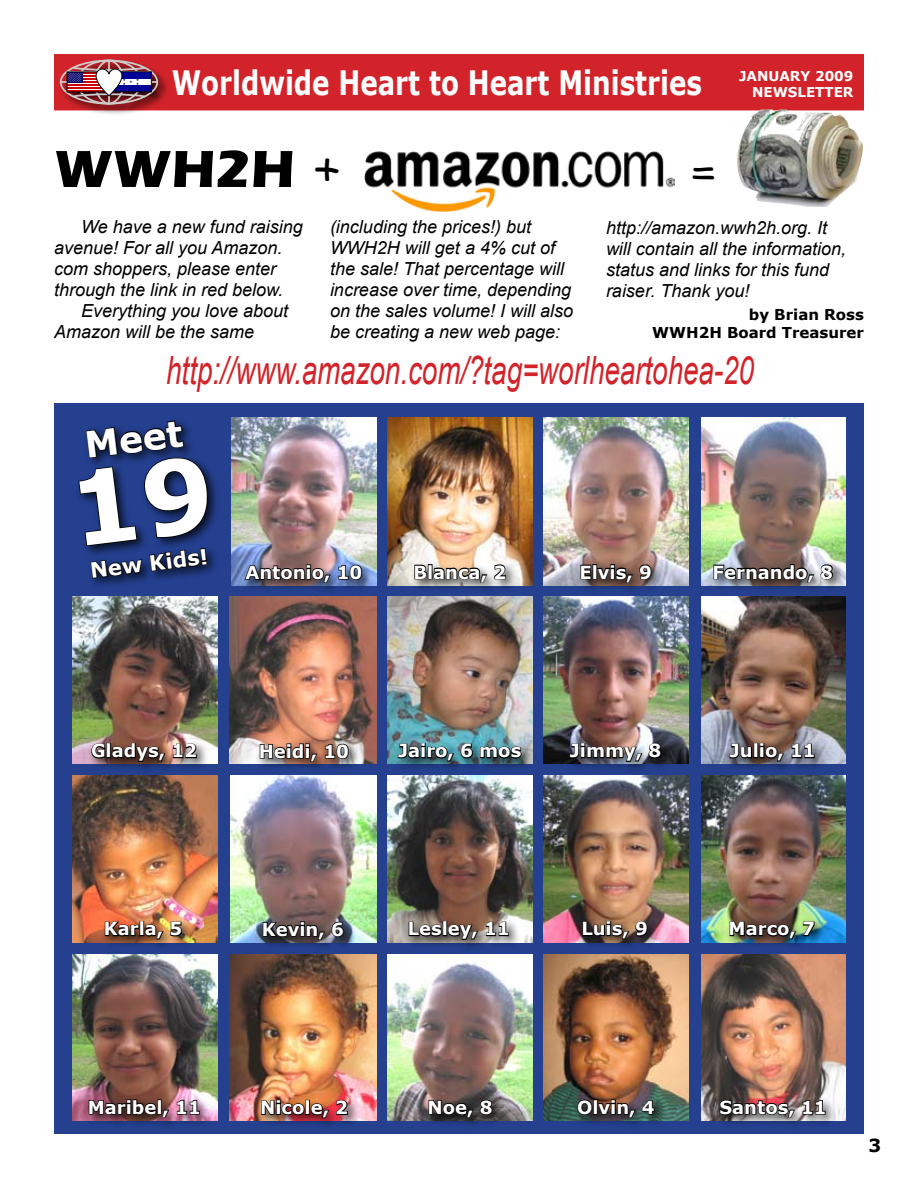
<style>
.page{position:relative;width:918px;height:1188px;background:#fff}
.page>*{position:absolute;margin:0;border:0;box-sizing:border-box;transform-origin:0 0}
.t1{font:700 54px "Eras ITC";color:#000}
.t2{font:45px "Kids Plain";color:#000}
.t3{font:italic 39px "Arial";color:#d2232a;scale:.71 1}
.t4{font:700 36px "Verdana";color:#fff}
.t5{font:700 33.6px "Verdana";color:#fff;scale:.78 1}
.t6{font:700 21px "Verdana";color:#fff}
.t7{font:italic 18px/21px "Arial";color:#000}
.t8{font:700 18px "Verdana";color:#fff}
.t9{font:700 15px/18px "Verdana";color:#000;text-align:right}
.t10{font:700 13.5px/16.2px "Verdana";color:#fff;text-align:right}
</style>
<div class="page">
<div style="left:55px;top:55px;width:808px;height:55px;background:#d2232a"></div>
<div style="left:54px;top:54px;width:810px;height:56px;border:2px solid #d2232a"></div>
<div style="left:58px;top:58px;width:113px;height:59px;background:#000;opacity:.75"></div>
<div style="left:60px;top:60px;width:98px;height:45px;border:2px solid #ccc;border-radius:50%"></div>
<hr style="left:108px;top:60px;width:2px;height:44px;background:#ccc">
<hr style="left:61px;top:81px;width:97px;height:2px;background:#ccc">
<div style="left:67px;top:72px;width:38px;height:20px;border:1px solid #000"></div>
<div style="left:111px;top:72px;width:40px;height:20px;background:#fff"></div>
<div style="left:111px;top:72px;width:40px;height:6px;background:#009"></div>
<div style="left:111px;top:85px;width:40px;height:7px;background:#009"></div>
<img style="left:365px;top:151px;width:309px;height:60px">
<img style="left:730px;top:110px;width:134px;height:97px">
<div style="left:55px;top:404px;width:809px;height:730px;background:#24408f"></div>
<img style="left:231px;top:417px;width:145px;height:168px">
<img style="left:388px;top:417px;width:144px;height:168px">
<img style="left:544px;top:417px;width:144px;height:168px">
<img style="left:701px;top:417px;width:144px;height:168px">
<img style="left:72px;top:596px;width:146px;height:167px">
<img style="left:229px;top:596px;width:147px;height:167px">
<img style="left:388px;top:596px;width:144px;height:167px">
<img style="left:544px;top:596px;width:144px;height:167px">
<img style="left:701px;top:596px;width:144px;height:167px">
<img style="left:72px;top:775px;width:145px;height:168px">
<img style="left:230px;top:775px;width:146px;height:168px">
<img style="left:388px;top:775px;width:144px;height:168px">
<img style="left:544px;top:775px;width:144px;height:168px">
<img style="left:701px;top:775px;width:144px;height:168px">
<img style="left:72px;top:955px;width:146px;height:165px">
<img style="left:229px;top:955px;width:147px;height:165px">
<img style="left:388px;top:955px;width:144px;height:165px">
<img style="left:544px;top:955px;width:144px;height:165px">
<img style="left:701px;top:955px;width:144px;height:165px">
<div style="left:241px;top:560px;width:135px;height:36px;background:#000;opacity:.75"></div>
<svg style="left:243px;top:564px;width:89px;height:20px;background:#4e434b"></svg>
<svg style="left:338px;top:564px;width:25px;height:17px"></svg>
<div style="left:409px;top:559px;width:110px;height:37px;background:#000;opacity:.75"></div>
<svg style="left:414px;top:563px;width:93px;height:20px;background:#817b75"></svg>
<div style="left:575px;top:559px;width:90px;height:37px;background:#000;opacity:.75"></div>
<svg style="left:580px;top:563px;width:72px;height:20px"></svg>
<div style="left:708px;top:559px;width:138px;height:37px;background:#000;opacity:.75"></div>
<svg style="left:713px;top:563px;width:121px;height:20px;background:#575355"></svg>
<div style="left:254px;top:739px;width:109px;height:36px;background:#000;opacity:.75"></div>
<svg style="left:259px;top:743px;width:91px;height:20px;background:#6c5248"></svg>
<div style="left:393px;top:738px;width:142px;height:37px;background:#000;opacity:.75"></div>
<svg style="left:397px;top:743px;width:125px;height:19px;background:#31545b"></svg>
<div style="left:565px;top:738px;width:110px;height:38px;background:#000;opacity:.75"></div>
<svg style="left:569px;top:742px;width:93px;height:21px;background:#4e484b"></svg>
<div style="left:725px;top:738px;width:103px;height:37px;background:#000;opacity:.75"></div>
<svg style="left:729px;top:743px;width:24px;height:17px"></svg>
<div style="left:754px;top:743px;width:4px;height:15px;border:2px solid #000"></div>
<svg style="left:760px;top:743px;width:25px;height:19px"></svg>
<svg style="left:791px;top:743px;width:24px;height:16px"></svg>
<div style="left:86px;top:738px;width:124px;height:38px;background:#000;opacity:.75"></div>
<svg style="left:90px;top:742px;width:108px;height:21px;background:#5f4641"></svg>
<div style="left:258px;top:917px;width:99px;height:36px;background:#000;opacity:.75"></div>
<svg style="left:262px;top:921px;width:83px;height:20px;background:#373133"></svg>
<div style="left:403px;top:917px;width:119px;height:36px;background:#000;opacity:.75"></div>
<svg style="left:408px;top:921px;width:71px;height:20px"></svg>
<svg style="left:485px;top:921px;width:25px;height:16px"></svg>
<div style="left:577px;top:916px;width:84px;height:37px;background:#000;opacity:.75"></div>
<svg style="left:582px;top:920px;width:67px;height:20px"></svg>
<div style="left:724px;top:917px;width:104px;height:36px;background:#000;opacity:.75"></div>
<svg style="left:729px;top:919px;width:86px;height:21px;background:#434537"></svg>
<div style="left:99px;top:917px;width:97px;height:36px;background:#000;opacity:.75"></div>
<svg style="left:104px;top:921px;width:79px;height:19px;background:#694228"></svg>
<div style="left:256px;top:1095px;width:105px;height:37px;background:#000;opacity:.75"></div>
<img style="left:260px;top:1099px;width:89px;height:20px">
<div style="left:423px;top:1095px;width:82px;height:36px;background:#000;opacity:.75"></div>
<svg style="left:428px;top:1099px;width:65px;height:20px"></svg>
<div style="left:572px;top:1095px;width:96px;height:36px;background:#000;opacity:.75"></div>
<svg style="left:576px;top:1099px;width:79px;height:20px;background:#34312e"></svg>
<div style="left:715px;top:1095px;width:123px;height:36px;background:#000;opacity:.75"></div>
<svg style="left:719px;top:1099px;width:77px;height:20px;background:#533e3f"></svg>
<svg style="left:802px;top:1099px;width:24px;height:16px"></svg>
<div style="left:83px;top:1095px;width:130px;height:36px;background:#000;opacity:.75"></div>
<svg style="left:88px;top:1098px;width:82px;height:21px;background:#452728"></svg>
<svg style="left:176px;top:1099px;width:25px;height:16px"></svg>
<div style="left:73px;top:416px;width:149px;height:176px;background:#000;opacity:.75"></div>
<svg style="left:68px;top:65px;width:79px;height:34px"></svg>
<svg style="left:78px;top:420px;width:134px;height:160px"></svg>
<h3 class="t5" style="left:172px;top:61px;width:681px">Worldwide Heart to Heart Ministries</h3>
<h1 class="t1" style="left:54px;top:138px;width:242px">WWH2H</h1>
<h2 class="t2" style="left:313px;top:139px;width:29px">+</h2>
<h2 class="t2" style="left:690px;top:143px;width:27px">=</h2>
<p class="t10" style="left:739px;top:67px;width:116px">JANUARY 2009<br>NEWSLETTER</p>
<p class="t7" style="left:54px;top:216px;width:250px;text-indent:27px">We have a new fund raising avenue! For all you Amazon. com shoppers, please enter through the link in red below.</p>
<p class="t7" style="left:54px;top:300px;width:236px;text-indent:27px">Everything you love about<br>Amazon will be the same</p>
<p class="t7" style="left:330px;top:217px;width:245px">(including the prices!) but<br>WWH2H will get a 4% cut of the sale! That percentage will increase over time, depending on the sales volume! I will also be creating a new web page:</p>
<p class="t7" style="left:606px;top:217px;width:242px">http://amazon.wwh2h.org. It will contain all the information, status and links for this fund raiser. Thank you!</p>
<p class="t9" style="left:652px;top:305px;width:213px">by Brian Ross<br>WWH2H Board Treasurer</p>
<h3 class="t3" style="left:166px;top:345px;width:829px">http://www.amazon.com/?tag=worlheartohea-20</h3>
<h3 class="t4" style="left:82px;top:422px;width:100px;rotate:-7deg">Meet</h3>
<p class="t6" style="left:89px;top:557px;width:120px;rotate:-7deg">New Kids!</p>
<p class="t8" style="left:245px;top:561px;width:118px">Antonio, 10</p>
<p class="t8" style="left:413px;top:561px;width:94px">Blanca, 2</p>
<p class="t8" style="left:579px;top:561px;width:74px">Elvis, 9</p>
<p class="t8" style="left:712px;top:561px;width:122px">Fernando, 8</p>
<p class="t8" style="left:91px;top:739px;width:108px">Gladys, 12</p>
<p class="t8" style="left:259px;top:740px;width:92px">Heidi, 10</p>
<p class="t8" style="left:398px;top:739px;width:125px">Jairo, 6 mos</p>
<p class="t8" style="left:570px;top:739px;width:93px">Jimmy, 8</p>
<p class="t8" style="left:730px;top:739px;width:87px">Julio, 11</p>
<p class="t8" style="left:104px;top:917px;width:80px">Karla, 5</p>
<p class="t8" style="left:262px;top:918px;width:83px">Kevin, 6</p>
<p class="t8" style="left:408px;top:917px;width:104px">Lesley, 11</p>
<p class="t8" style="left:581px;top:917px;width:68px">Luis, 9</p>
<p class="t8" style="left:729px;top:917px;width:88px">Marco, 7</p>
<p class="t8" style="left:88px;top:1096px;width:115px">Maribel, 11</p>
<p class="t8" style="left:260px;top:1096px;width:89px">Nicole, 2</p>
<p class="t8" style="left:428px;top:1096px;width:67px">Noe, 8</p>
<p class="t8" style="left:577px;top:1096px;width:79px">Olvin, 4</p>
<p class="t8" style="left:720px;top:1096px;width:109px">Santos, 11</p>
</div>
